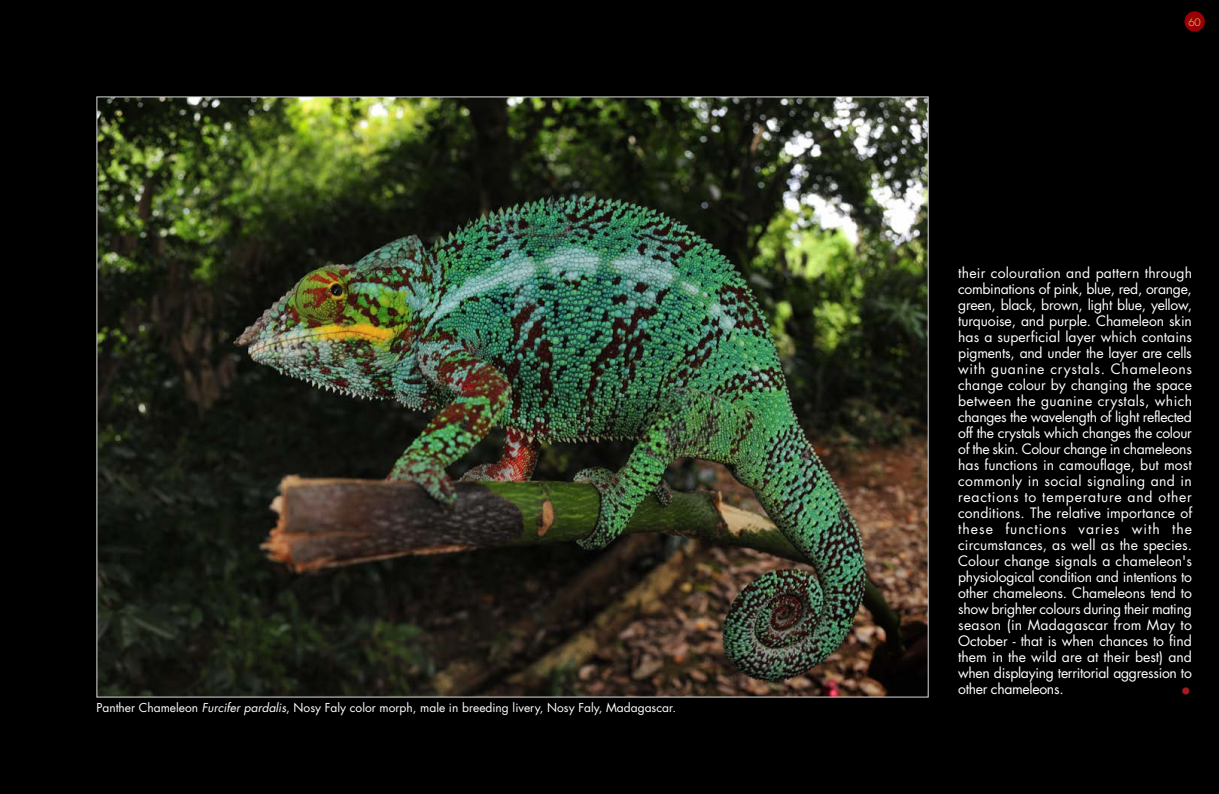
<style>
.page{position:relative;width:1219px;height:794px;background:#000}
.page>*{position:absolute;margin:0;border:0;box-sizing:border-box;transform-origin:0 0}
.t1{font:700 44px "Bauer Bodoni";color:#a31a22}
.t2{font:14px/16px "Futura";letter-spacing:-.02em;color:#fff;text-align:justify}
.t3{font:12px "Futura";color:#fff}
.t4{font:300 10px "Futura";color:#ebff38}
.s1{font-style:italic}
</style>
<div class="page">
<img style="left:98px;top:98px;width:829px;height:597px">
<div style="left:1184px;top:11px;width:21px;height:21px;background:#990009;border-radius:50%"></div>
<p class="t3" style="left:96px;top:702px;width:581px">Panther Chameleon <span class="s1">Furcifer pardalis</span>, Nosy Faly color morph, male in breeding livery, Nosy Faly, Madagascar.</p>
<p class="t4" style="left:1188px;top:18px;width:14px">60</p>
<p class="t2" style="left:958px;top:266px;width:235px">their colouration and pattern through combinations of pink, blue, red, orange, green, black, brown, light blue, yellow, turquoise, and purple. Chameleon skin has a superficial layer which contains pigments, and under the layer are cells with guanine crystals. Chameleons change colour by changing the space between the guanine crystals, which changes the wavelength of light reflected off the crystals which changes the colour of the skin. Colour change in chameleons has functions in camouflage, but most commonly in social signaling and in reactions to temperature and other conditions. The relative importance of these functions varies with the circumstances, as well as the species.<br>Colour change signals a chameleon's physiological condition and intentions to other chameleons. Chameleons tend to show brighter colours during their mating season (in Madagascar from May to October - that is when chances to find them in the wild are at their best) and when displaying territorial aggression to other chameleons.</p>
<h1 class="t1" style="left:1180px;top:663px;width:14px">.</h1>
</div>
